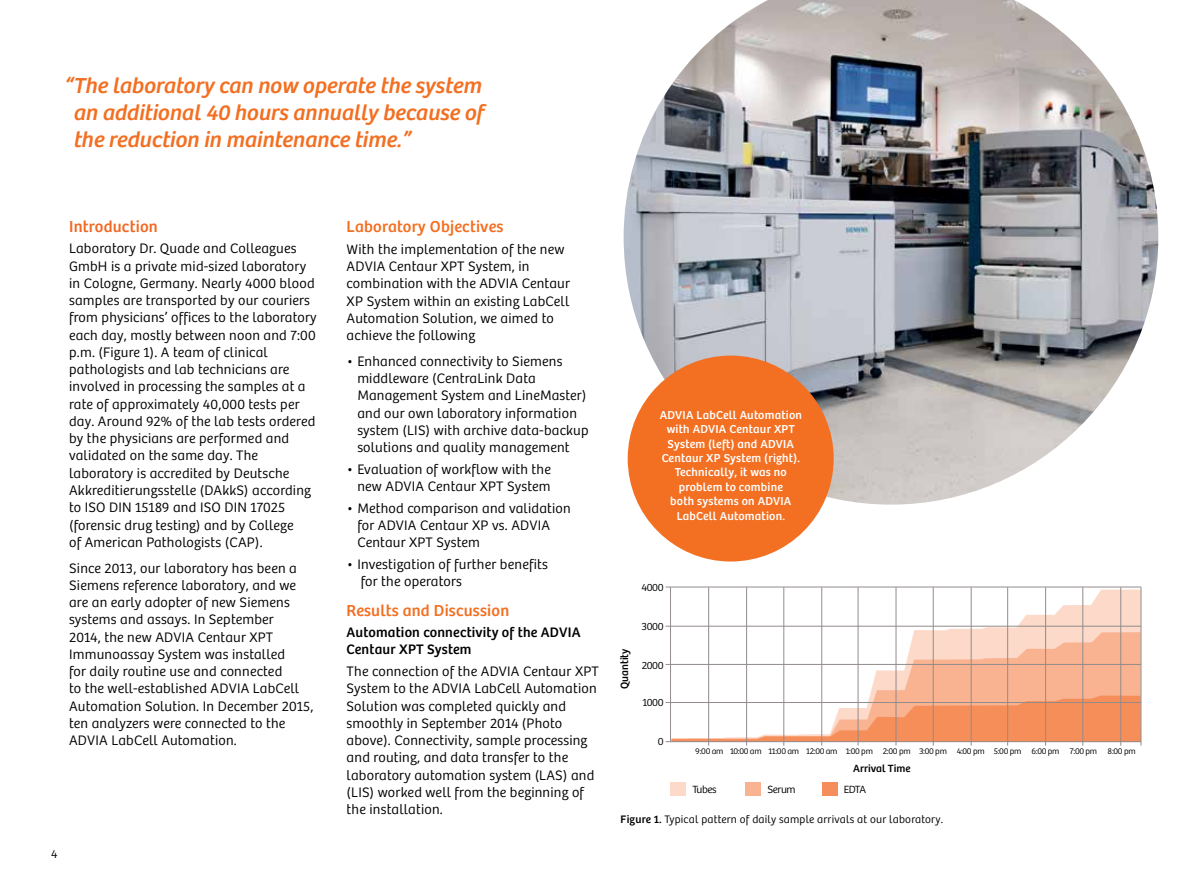
<style>
.page{position:relative;width:1191px;height:893px;background:#fff}
.page>*{position:absolute;margin:0;border:0;box-sizing:border-box;transform-origin:0 0}
.t1{font:22.5px/27px "Bree SH Text Oblique";color:#f36f21;text-align:justify}
.t2{font:16.5px "Bree SH Text Regular";letter-spacing:.015em;color:#f36f21}
.t3{font:16.5px "Bree SH Text Regular";letter-spacing:.015em;color:#f26822}
.t4{font:14.25px/17.2px "Bree SH Text Light";letter-spacing:.015em;color:#000}
.t5{font:14.25px/17.2px "Bree SH Text Regular";letter-spacing:.015em;color:#000}
.t6{font:12px/14.4px "Bree SH Text Regular";letter-spacing:.02em;color:#fff;text-align:center}
.t7{font:12px "Bree SH Text Light";color:#000}
.t8{font:11.25px "Bree SH Text Light";letter-spacing:.02em;color:#000}
.t9{font:10.95px "Bree SH Text Regular";color:#010101}
.t10{font:10.8px "Bree SH Text Light";letter-spacing:-.03em;color:#010101}
.t11{font:10.8px "Bree SH Text Regular";color:#010101}
.t12{font:8.7px "Bree SH Text Light";letter-spacing:-.03em;color:#010101}
.s1{font-family:"Bree SH Text Regular"}
</style>
<div class="page">
<img style="left:623px;top:0;width:535px;height:505px">
<svg style="left:671px;top:590px;width:469px;height:42px"></svg>
<svg style="left:671px;top:632px;width:469px;height:64px"></svg>
<svg style="left:671px;top:696px;width:469px;height:45px"></svg>
<hr style="left:665px;top:702px;width:476px;height:1px;background:#938b8c">
<hr style="left:665px;top:664px;width:476px;height:1px;background:#938b8c">
<hr style="left:665px;top:626px;width:476px;height:1px;background:#938b8c">
<hr style="left:665px;top:587px;width:476px;height:1px;background:#938b8c">
<hr style="left:665px;top:741px;width:476px;height:1px;background:#938b8c">
<hr style="left:783px;top:587px;width:1px;height:159px;background:#938b8c">
<hr style="left:821px;top:587px;width:1px;height:159px;background:#938b8c">
<hr style="left:708px;top:587px;width:1px;height:159px;background:#938b8c">
<hr style="left:670px;top:587px;width:1px;height:154px;background:#938b8c">
<hr style="left:746px;top:587px;width:1px;height:159px;background:#938b8c">
<hr style="left:933px;top:587px;width:1px;height:159px;background:#938b8c">
<hr style="left:970px;top:587px;width:1px;height:159px;background:#938b8c">
<hr style="left:857px;top:587px;width:1px;height:159px;background:#938b8c">
<hr style="left:895px;top:587px;width:1px;height:159px;background:#938b8c">
<hr style="left:1082px;top:587px;width:1px;height:159px;background:#938b8c">
<hr style="left:1120px;top:587px;width:1px;height:159px;background:#938b8c">
<hr style="left:1140px;top:587px;width:1px;height:159px;background:#938b8c">
<hr style="left:1007px;top:587px;width:1px;height:159px;background:#938b8c">
<hr style="left:1045px;top:587px;width:1px;height:159px;background:#938b8c">
<div style="left:670px;top:782px;width:16px;height:14px;background:#fcd9c8"></div>
<div style="left:746px;top:782px;width:15px;height:14px;background:#f9b390"></div>
<div style="left:822px;top:782px;width:15px;height:14px;background:#f58e59"></div>
<div style="left:627px;top:356px;width:206px;height:205px;background:#f36f21;border-radius:50%"></div>
<h1 class="t1" style="left:73px;top:73px;width:412px;text-indent:-9px">“The laboratory can now operate the system an additional 40 hours annually because of the reduction in maintenance time.”</h1>
<p class="t3" style="left:69px;top:216px;width:90px">Introduction</p>
<p class="t4" style="left:69px;top:240px;width:249px">Laboratory Dr. Quade and Colleagues GmbH is a private mid-sized laboratory in Cologne, Germany. Nearly 4000 blood samples are transported by our couriers from physicians’ offices to the laboratory each day, mostly between noon and 7:00 p.m. (Figure 1). A team of clinical pathologists and lab technicians are involved in processing the samples at a rate of approximately 40,000 tests per day. Around 92% of the lab tests ordered by the physicians are performed and validated on the same day. The laboratory is accredited by Deutsche Akkreditierungsstelle (DAkkS) according to ISO DIN 15189 and ISO DIN 17025 (forensic drug testing) and by College<br>of American Pathologists (CAP).</p>
<p class="t4" style="left:69px;top:559px;width:246px">Since 2013, our laboratory has been a Siemens reference laboratory, and we are an early adopter of new Siemens systems and assays. In September<br>2014, the new ADVIA Centaur XPT Immunoassay System was installed<br>for daily routine use and connected<br>to the well-established ADVIA LabCell Automation Solution. In December 2015, ten analyzers were connected to the ADVIA LabCell Automation.</p>
<p class="t7" style="left:51px;top:847px;width:8px">4</p>
<p class="t2" style="left:347px;top:217px;width:158px">Laboratory Objectives</p>
<p class="t4" style="left:347px;top:241px;width:225px">With the implementation of the new<br>ADVIA Centaur XPT System, in combination with the ADVIA Centaur<br>XP System within an existing LabCell<br>Automation Solution, we aimed to achieve the following</p>
<p class="t4" style="left:357px;top:353px;width:233px;text-indent:-11px">• Enhanced connectivity to Siemens middleware (CentraLink Data Management System and LineMaster) and our own laboratory information system (LIS) with archive data-backup solutions and quality management</p>
<p class="t4" style="left:347px;top:461px;width:206px;text-align:right">• Evaluation of workflow with the new ADVIA Centaur XPT System</p>
<p class="t4" style="left:357px;top:499px;width:215px;text-indent:-11px">• Method comparison and validation for ADVIA Centaur XP vs. ADVIA<br>Centaur XPT System</p>
<p class="t4" style="left:361px;top:555px;width:189px;text-indent:-14px">• Investigation of further benefits for the operators</p>
<p class="t2" style="left:347px;top:600px;width:164px">Results and Discussion</p>
<p class="t5" style="left:347px;top:624px;width:235px">Automation connectivity of the ADVIA<br>Centaur XPT System</p>
<p class="t4" style="left:347px;top:663px;width:254px">The connection of the ADVIA Centaur XPT System to the ADVIA LabCell Automation Solution was completed quickly and smoothly in September 2014 (Photo above). Connectivity, sample processing and routing, and data transfer to the laboratory automation system (LAS) and (LIS) worked well from the beginning of the installation.</p>
<p class="t6" style="left:660px;top:408px;width:144px">ADVIA LabCell Automation with ADVIA Centaur XPT<br>System (left) and ADVIA<br>Centaur XP System (right).<br>Technically, it was no problem to combine<br>both systems on ADVIA<br>LabCell Automation.</p>
<p class="t10" style="left:641px;top:581px;width:24px">4000</p>
<p class="t9" style="left:618px;top:689px;width:42px;rotate:-90deg">Quantity</p>
<p class="t10" style="left:641px;top:620px;width:24px">3000</p>
<p class="t10" style="left:641px;top:659px;width:23px">2000</p>
<p class="t10" style="left:642px;top:697px;width:23px">1000</p>
<p class="t10" style="left:658px;top:735px;width:7px">0</p>
<p class="t12" style="left:695px;top:746px;width:442px">9:00 am 10:00 am 11:00 am 12:00 am 1:00 pm 2:00 pm 3:00 pm 4:00 pm 5:00 pm 6:00 pm 7:00 pm 8:00 pm</p>
<p class="t10" style="left:692px;top:783px;width:26px">Tubes</p>
<p class="t10" style="left:767px;top:783px;width:30px">Serum</p>
<p class="t10" style="left:843px;top:783px;width:24px">EDTA</p>
<p class="t11" style="left:853px;top:762px;width:59px">Arrival Time</p>
<p class="t8" style="left:620px;top:812px;width:324px"><span class="s1">Figure 1.</span> Typical pattern of daily sample arrivals at our laboratory.</p>
</div>
